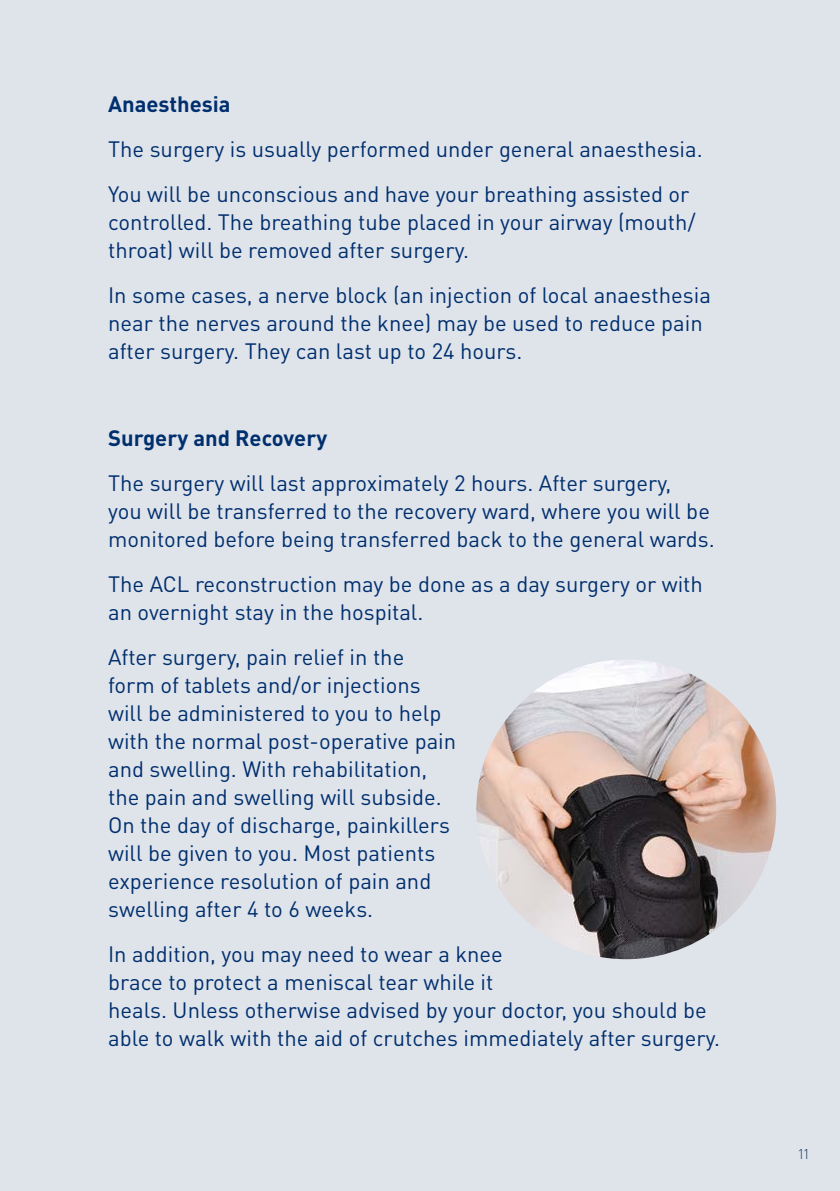
<style>
.page{position:relative;width:840px;height:1191px;background:#fff}
.page>*{position:absolute;margin:0;border:0;box-sizing:border-box;transform-origin:0 0}
.t1{font:22px/28px "DINOT";color:#002f6e}
.t2{font:700 22px "DINOT";color:#002f6e}
.t3{font:300 14px "DINOT";color:#1b3a6a}
</style>
<div class="page">
<div style="left:0;top:0;width:839px;height:1191px;background:#dfe3ea"></div>
<img style="left:476px;top:659px;width:299px;height:300px;border-radius:150px">
<p class="t2" style="left:108px;top:89px;width:124px">Anaesthesia</p>
<p class="t1" style="left:108px;top:125px;width:595px;line-height:45px">The surgery is usually performed under general anaesthesia.<br>You will be unconscious and have your breathing assisted or</p>
<p class="t1" style="left:108px;top:207px;width:588px">controlled. The breathing tube placed in your airway (mouth/ throat) will be removed after surgery.</p>
<p class="t1" style="left:108px;top:280px;width:604px">In some cases, a nerve block (an injection of local anaesthesia near the nerves around the knee) may be used to reduce pain after surgery. They can last up to 24 hours.</p>
<p class="t2" style="left:108px;top:422px;width:220px">Surgery and Recovery</p>
<p class="t1" style="left:108px;top:468px;width:607px">The surgery will last approximately 2 hours. After surgery,<br>you will be transferred to the recovery ward, where you will be monitored before being transferred back to the general wards.</p>
<p class="t1" style="left:108px;top:569px;width:596px">The ACL reconstruction may be done as a day surgery or with an overnight stay in the hospital.</p>
<p class="t1" style="left:108px;top:642px;width:349px">After surgery, pain relief in the form of tablets and/or injections will be administered to you to help with the normal post-operative pain and swelling. With rehabilitation, the pain and swelling will subside.<br>On the day of discharge, painkillers will be given to you. Most patients experience resolution of pain and swelling after 4 to 6 weeks.</p>
<p class="t1" style="left:108px;top:939px;width:613px">In addition, you may need to wear a knee<br>brace to protect a meniscal tear while it<br>heals. Unless otherwise advised by your doctor, you should be able to walk with the aid of crutches immediately after surgery.</p>
<p class="t3" style="left:797px;top:1144px;width:14px">11</p>
</div>
